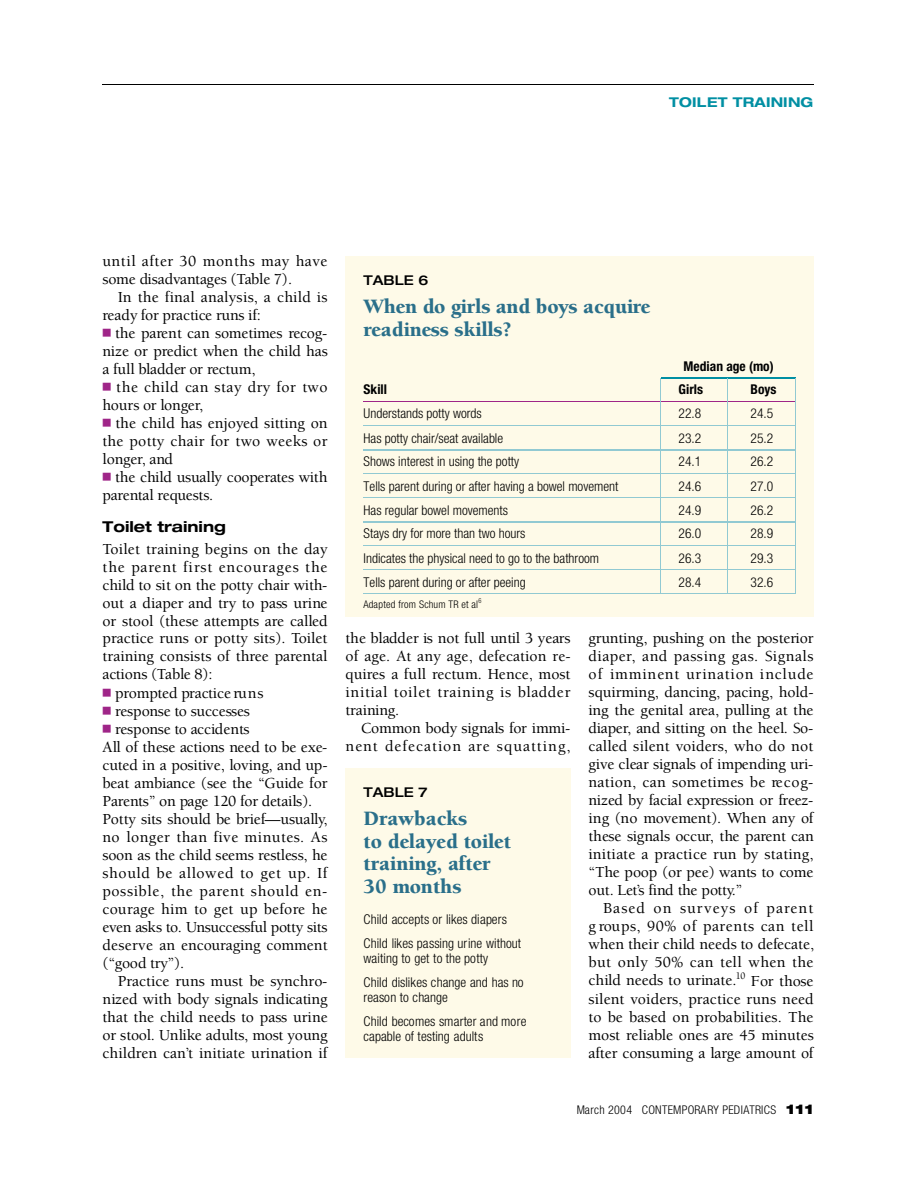
<style>
.page{position:relative;width:918px;height:1188px;background:#fff}
.page>*{position:absolute;margin:0;border:0;box-sizing:border-box;transform-origin:0 0}
.t1{font:900 21px/22.5px "Berkeley";letter-spacing:-.01em;color:#2a6f8a}
.t2{font:500 15.75px/18px "Berkeley";color:#000;text-align:justify}
.t3{font:500 15.75px/18px "Berkeley";letter-spacing:.04em;color:#000;text-align:right}
.t4{font:700 expanded 15px "Helvetica Neue";color:#000}
.t5{font:300 condensed 13.5px/24.2px "Helvetica Neue";color:#000}
.t6{font:700 condensed 13.5px "Helvetica Neue";color:#000}
.t7{font:700 expanded 13.5px "Helvetica Neue";letter-spacing:.02em;color:#008fa3}
.t8{font:500 expanded 13.5px "Helvetica Neue";color:#000}
.t9{font:300 condensed 12px "Helvetica Neue";letter-spacing:.03em;color:#000}
.t10{font:300 condensed 10.5px "Helvetica Neue";letter-spacing:.025em;color:#000}
.s1{font-family:"Universal Newswith Comm Pi";font-weight:400;color:#9f2588}
.s2{font-weight:900;font-stretch:expanded;font-size:13.5px}
</style>
<div class="page">
<hr style="left:103px;top:84px;width:711px;height:1px;background:#000">
<div style="left:346px;top:256px;width:468px;height:360px;background:#fefae8"></div>
<hr style="left:661px;top:377px;width:135px;height:1px;background:#008fa3">
<hr style="left:364px;top:401px;width:432px;height:1px;background:#9f2588">
<hr style="left:364px;top:425px;width:432px;height:1px;background:#91c9d2">
<hr style="left:364px;top:449px;width:432px;height:1px;background:#91c9d2">
<hr style="left:364px;top:473px;width:432px;height:1px;background:#91c9d2">
<hr style="left:364px;top:497px;width:432px;height:1px;background:#91c9d2">
<hr style="left:364px;top:521px;width:432px;height:1px;background:#91c9d2">
<hr style="left:364px;top:545px;width:432px;height:1px;background:#91c9d2">
<hr style="left:364px;top:569px;width:432px;height:1px;background:#91c9d2">
<hr style="left:364px;top:593px;width:432px;height:1px;background:#91c9d2">
<hr style="left:661px;top:378px;width:1px;height:216px;background:#91c9d2">
<hr style="left:728px;top:378px;width:1px;height:216px;background:#91c9d2">
<hr style="left:795px;top:378px;width:1px;height:216px;background:#91c9d2">
<div style="left:346px;top:768px;width:225px;height:289px;background:#fefae8"></div>
<p class="t7" style="left:669px;top:98px;width:146px">TOILET TRAINING</p>
<p class="t2" style="left:103px;top:253px;width:226px">until after 30 months may have some disadvantages (Table 7).</p>
<p class="t2" style="left:103px;top:289px;width:227px;text-align:left;text-indent:15px">In the final analysis, a child is ready for practice runs if:<br><span class="s1">n</span> the parent can sometimes re c o g&shy;nize or predict when the child has a full bladder or re c tu m ,<br><span class="s1">n</span> the child can stay dry for two hours or longer,<br><span class="s1">n</span> the child has enjoyed sitting on the potty chair for two weeks or lo n g e r, and<br><span class="s1">n</span> the child usually cooperates with p a rental requests.</p>
<p class="t4" style="left:103px;top:521px;width:125px">Toilet training</p>
<p class="t2" style="left:103px;top:541px;width:227px;text-align:left">Toilet training begins on the day the parent first encourages the child to sit on the potty chair with&shy;out a diaper and try to pass urine or stool (these attempts are called practice runs or potty sits). To ile t training consists of three pare n ta l actions (Table 8):<br><span class="s1">n</span> p rompted practice ru n s<br><span class="s1">n</span> response to successes<br><span class="s1">n</span> response to accidents<br>All of these actions need to be exe&shy;cuted in a positive, loving, and up&shy;beat ambiance (see the “Guide for<br>P a rents” on page 120 for details).<br>Potty sits should be brief—usually, no longer than five minutes. As soon as the child seems restless, he should be allowed to get up. If possible, the parent should en&shy;courage him to get up before he even asks to. Unsuccessful potty sits d e s e rve an encouraging comment (“good try”).</p>
<p class="t2" style="left:103px;top:973px;width:227px;text-indent:15px">Practice runs must be synchro&shy;nized with body signals indicating that the child needs to pass urine or stool. Unlike adults, most young c h ild ren can’t initiate urination if</p>
<p class="t8" style="left:364px;top:272px;width:66px">TABLE 6</p>
<h1 class="t1" style="left:364px;top:297px;width:288px">When do girls and boys acquire readiness skills?</h1>
<p class="t6" style="left:684px;top:361px;width:92px">Median age (mo)</p>
<p class="t6" style="left:364px;top:385px;width:25px">Skill</p>
<p class="t6" style="left:679px;top:385px;width:26px">Girls</p>
<p class="t6" style="left:751px;top:385px;width:27px">Boys</p>
<p class="t5" style="left:364px;top:403px;width:120px">Understands potty words</p>
<p class="t5" style="left:679px;top:403px;width:24px">22.8</p>
<p class="t5" style="left:751px;top:403px;width:24px">24.5</p>
<p class="t5" style="left:364px;top:427px;width:141px">Has potty chair/seat available</p>
<p class="t5" style="left:679px;top:427px;width:24px">23.2</p>
<p class="t5" style="left:751px;top:427px;width:24px">25.2</p>
<p class="t5" style="left:364px;top:451px;width:157px">Shows interest in using the potty</p>
<p class="t5" style="left:679px;top:451px;width:24px">24.1</p>
<p class="t5" style="left:751px;top:451px;width:24px">26.2</p>
<p class="t5" style="left:364px;top:475px;width:256px">Tells parent during or after having a bowel movement</p>
<p class="t5" style="left:679px;top:475px;width:24px">24.6</p>
<p class="t5" style="left:751px;top:475px;width:24px">27.0</p>
<p class="t5" style="left:364px;top:499px;width:146px">Has regular bowel movements</p>
<p class="t5" style="left:679px;top:499px;width:24px">24.9</p>
<p class="t5" style="left:751px;top:499px;width:24px">26.2</p>
<p class="t5" style="left:364px;top:523px;width:163px">Stays dry for more than two hours</p>
<p class="t5" style="left:679px;top:523px;width:24px">26.0</p>
<p class="t5" style="left:751px;top:523px;width:24px">28.9</p>
<p class="t5" style="left:364px;top:547px;width:237px">Indicates the physical need to go to the bathroom</p>
<p class="t5" style="left:679px;top:547px;width:24px">26.3</p>
<p class="t5" style="left:751px;top:547px;width:24px">29.3</p>
<p class="t5" style="left:364px;top:571px;width:164px">Tells parent during or after peeing</p>
<p class="t5" style="left:679px;top:571px;width:24px">28.4</p>
<p class="t5" style="left:751px;top:571px;width:24px">32.6</p>
<p class="t10" style="left:364px;top:600px;width:119px">Adapted from Schum TR et al<sup>6</sup></p>
<p class="t2" style="left:346px;top:631px;width:227px">the bladder is not full until 3 years of age. At any age, defecation re&shy;q u ires a full rectum. Hence, most initial toilet training is bladder training.</p>
<p class="t3" style="left:346px;top:721px;width:227px">Common body signals for immi&shy;nent defecation are squatting,</p>
<p class="t8" style="left:364px;top:784px;width:65px">TABLE 7</p>
<h1 class="t1" style="left:364px;top:809px;width:149px">Drawbacks<br>to delayed toilet training, after<br>30 months</h1>
<p class="t5" style="left:364px;top:908px;width:159px">Child accepts or likes diapers<br>Child likes passing urine without</p>
<p class="t5" style="left:364px;top:947px;width:162px">waiting to get to the potty<br>Child dislikes change and has no</p>
<p class="t5" style="left:364px;top:987px;width:164px;line-height:23.7px">reason to change<br>Child becomes smarter and more</p>
<p class="t5" style="left:364px;top:1025px;width:121px">capable of testing adults</p>
<p class="t2" style="left:589px;top:631px;width:227px">g runting, pushing on the posterior d ia p e r, and passing gas. Signals of imminent urination include s q u irming, dancing, pacing, hold&shy;ing the genital area, pulling at the d ia p e r, and sitting on the heel. So&shy;called silent voiders, who do not give clear signals of impending uri&shy;nation, can sometimes be re c o g&shy;nized by facial expression or fre e z&shy;ing (no movement). When any of these signals occur, the parent can initiate a practice run by stating, “The poop (or pee) wants to come out. Let’s find the potty.”</p>
<p class="t2" style="left:589px;top:901px;width:227px;text-indent:15px">Based on surveys of pare n t g roups, 90% of parents can tell when their child needs to defecate, but only 50% can tell when the child needs to urinate.<sup>1</sup> <sup>0</sup> For those silent voiders, practice runs need to be based on probabilities. The most reliable ones are 45 minutes after consuming a large amount of</p>
<p class="t9" style="left:577px;top:1105px;width:238px">March 2004 CONTEMPORARY PEDIATRICS <span class="s2">1 1 1</span></p>
</div>
